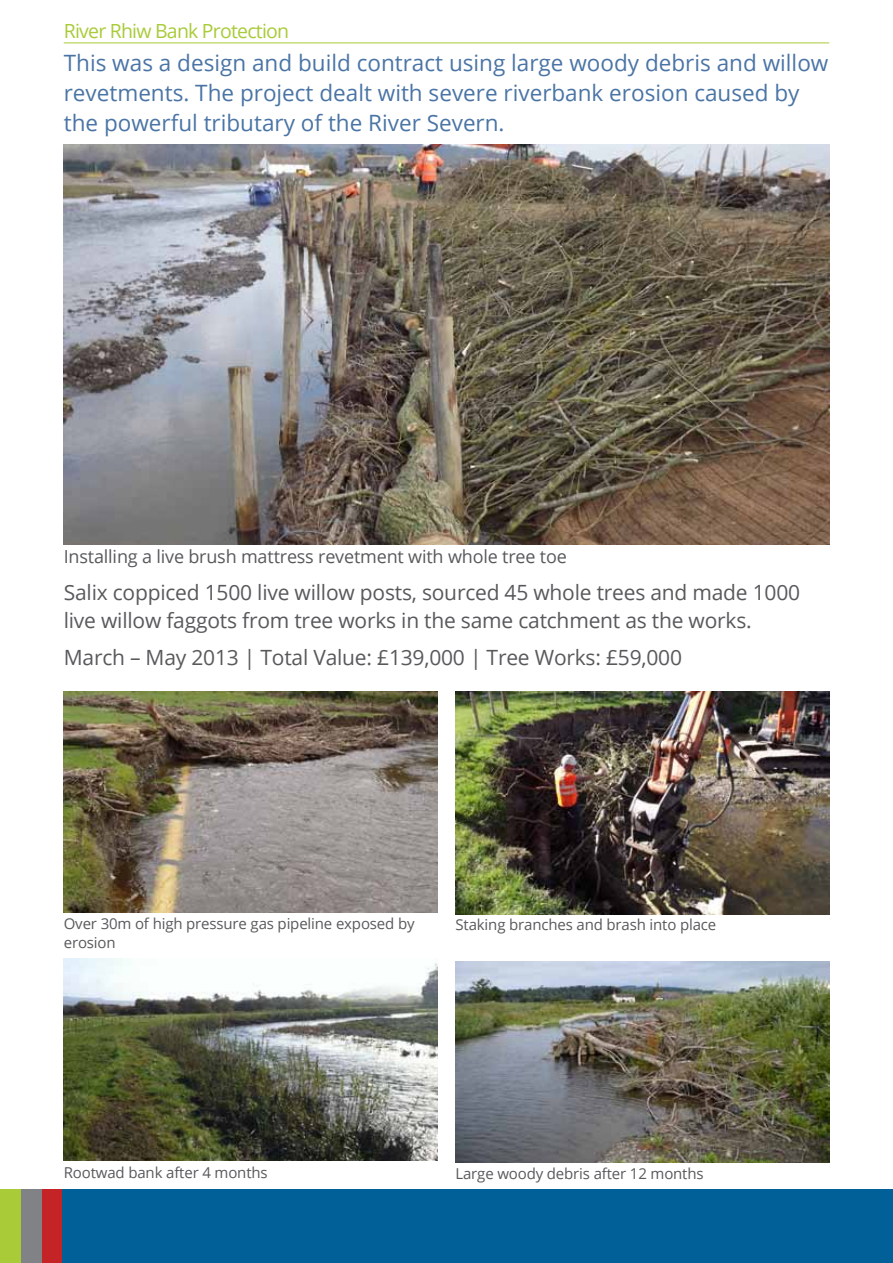
<style>
.page{position:relative;width:893px;height:1263px;background:#fff}
.page>*{position:absolute;margin:0;border:0;box-sizing:border-box;transform-origin:0 0}
.t1{font:22.5px/30px "Open Sans";color:#4a74a5}
.t2{font:21px/28.5px "Open Sans";letter-spacing:-.01em;color:#58595b}
.t3{font:19.5px "Open Sans";letter-spacing:-.04em;color:#a9cb38}
.t4{font:18px "Open Sans";letter-spacing:-.01em;color:#58595b}
.t5{font:15px/19.5px "Open Sans";letter-spacing:-.01em;color:#58595b}
</style>
<div class="page">
<hr style="left:64px;top:43px;width:765px;height:1px;background:#a9cb38">
<img style="left:64px;top:145px;width:765px;height:399px">
<img style="left:455px;top:691px;width:374px;height:223px">
<img style="left:64px;top:691px;width:373px;height:221px">
<div style="left:61px;top:1189px;width:832px;height:74px;background:#006097"></div>
<div style="left:40px;top:1189px;width:22px;height:74px;background:#c52427"></div>
<div style="left:20px;top:1189px;width:21px;height:74px;background:#808285"></div>
<div style="left:0;top:1189px;width:20px;height:74px;background:#a9cb38"></div>
<img style="left:455px;top:961px;width:374px;height:201px">
<img style="left:64px;top:959px;width:373px;height:202px">
<p class="t3" style="left:64px;top:18px;width:227px">River Rhiw Bank Protection</p>
<p class="t1" style="left:64px;top:48px;width:766px">This was a design and build contract using large woody debris and willow revetments. The project dealt with severe riverbank erosion caused by the powerful tributary of the River Severn.</p>
<p class="t4" style="left:64px;top:544px;width:505px">Installing a live brush mattress revetment with whole tree toe</p>
<p class="t2" style="left:64px;top:577px;width:738px">Salix coppiced 1500 live willow posts, sourced 45 whole trees and made 1000 live willow faggots from tree works in the same catchment as the works.</p>
<p class="t2" style="left:64px;top:643px;width:620px">March – May 2013 | Total Value: £139,000 | Tree Works: £59,000</p>
<p class="t5" style="left:64px;top:913px;width:352px">Over 30m of high pressure gas pipeline exposed by erosion</p>
<p class="t5" style="left:455px;top:914px;width:262px">Staking branches and brash into place</p>
<p class="t5" style="left:64px;top:1162px;width:205px">Rootwad bank after 4 months</p>
<p class="t5" style="left:455px;top:1163px;width:250px">Large woody debris after 12 months</p>
</div>
